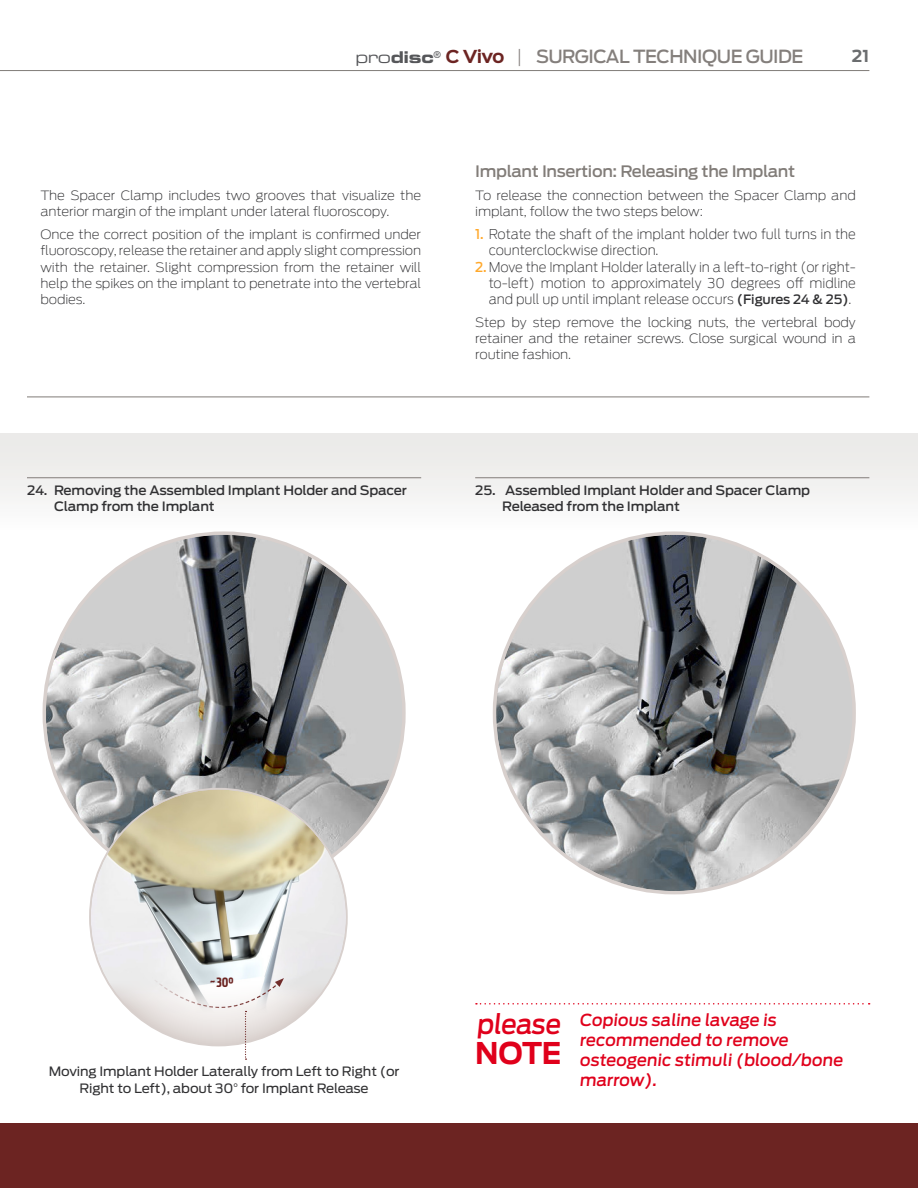
<style>
.page{position:relative;width:918px;height:1188px;background:#fff}
.page>*{position:absolute;margin:0;border:0;box-sizing:border-box;transform-origin:0 0}
.t1{font:700 30px "Antenna";color:#e0001b;scale:.95 1}
.t2{font:500 27px "Antenna";color:#e0001b;scale:.95 1}
.t3{font:500 18px "Antenna";letter-spacing:-.025em;color:#847f7c}
.t4{font:500 16.5px/19.8px "Antenna";color:#e0001b}
.t5{font:700 16.5px "Antenna";color:#6b6d6f}
.t6{font:500 15.6px "Antenna";letter-spacing:-.02em;color:#817c78;scale:1.05 1}
.t7{font:300 13.5px "Antenna";letter-spacing:-.005em;color:#313133}
.t8{font:300 12.9px/16.2px "Antenna";letter-spacing:-.01em;color:#313133;scale:1.04 1}
.t9{font:500 12.9px/16.2px "Antenna";letter-spacing:-.01em;color:#313133;scale:1.05 1}
.t10{font:12.9px/16.5px "Antenna";letter-spacing:-.01em;color:#313133;text-align:center;scale:1.05 1}
.t11{font:700 12.75px "Antenna Extra Cond";color:#6c2422;scale:1.05 1}
.s1{font-family:"Eurostile Extended Two";font-weight:400;font-size:16.2px;color:#56575a}
.s2{font-family:"Eurostile Bold Extended Two";font-weight:400;font-size:16.2px;color:#56575a}
.s3{font-family:"Sinkin Sans 700";font-weight:700;font-size:16.2px;color:#6c2422}
.s4{font-weight:300}
.s5{font-weight:500;color:#ffa92c}
.s6{font-weight:500;font-size:12.9px}
</style>
<div class="page">
<hr style="left:0;top:70px;width:869px;height:1px;background:#817c78">
<svg style="left:476px;top:1003px;width:394px;height:2px"></svg>
<div style="left:0;top:433px;width:918px;height:96px;background:#f1f1f0"></div>
<hr style="left:27px;top:478px;width:394px;height:1px;background:#817c78">
<hr style="left:475px;top:478px;width:394px;height:1px;background:#817c78">
<hr style="left:27px;top:397px;width:842px;height:1px;background:#817c78">
<img style="left:46px;top:535px;width:356px;height:356px;border-radius:178px">
<img style="left:496px;top:535px;width:357px;height:356px;border-radius:178px">
<img style="left:91px;top:790px;width:255px;height:225px">
<svg style="left:150px;top:976px;width:134px;height:84px"></svg>
<div style="left:0;top:1123px;width:918px;height:65px;background:#6c2422"></div>
<h3 class="t3" style="left:355px;top:46px;width:450px"><span class="s1">pro</span><span class="s2">disc</span><sup>®</sup> <span class="s3">C Vivo</span> <span class="s4">|</span> SURGICAL TECHNIQUE GUIDE</h3>
<p class="t6" style="left:475px;top:162px;width:306px">Implant Insertion: Releasing the Implant</p>
<p class="t5" style="left:852px;top:44px;width:19px">21</p>
<p class="t8" style="left:40px;top:187px;width:368px">The Spacer Clamp includes two grooves that visualize the anterior margin of the implant under lateral fluoroscopy.</p>
<p class="t8" style="left:40px;top:226px;width:368px;text-align:justify">Once the correct position of the implant is confirmed under fluoroscopy, release the retainer and apply slight compression with the retainer. Slight compression from the retainer will help the spikes on the implant to penetrate into the vertebral bodies.</p>
<p class="t8" style="left:475px;top:187px;width:368px">To release the connection between the Spacer Clamp and implant, follow the two steps below:</p>
<p class="t7" style="left:475px;top:226px;width:382px"><span class="s5">1.</span> Rotate the shaft of the implant holder two full turns in the</p>
<p class="t7" style="left:489px;top:242px;width:171px">counterclockwise direction.</p>
<p class="t7" style="left:475px;top:258px;width:382px"><span class="s5">2.</span>Move the Implant Holder laterally in a left-to-right (or right-</p>
<p class="t7" style="left:489px;top:274px;width:369px">to-left) motion to approximately 30 degrees off midline</p>
<p class="t7" style="left:489px;top:290px;width:364px">and pull up until implant release occurs <span class="s6">(Figures 24 &amp; 25)</span>.</p>
<p class="t8" style="left:475px;top:314px;width:368px;text-align:justify">Step by step remove the locking nuts, the vertebral body retainer and the retainer screws. Close surgical wound in a routine fashion.</p>
<p class="t9" style="left:54px;top:482px;width:338px;text-indent:-27px">24. Removing the Assembled Implant Holder and Spacer<br>Clamp from the Implant</p>
<p class="t9" style="left:502px;top:482px;width:295px;text-indent:-27px">25. Assembled Implant Holder and Spacer Clamp<br>Released from the Implant</p>
<p class="t11" style="left:210px;top:975px;width:24px">~ 30°</p>
<p class="t10" style="left:49px;top:1064px;width:336px">Moving Implant Holder Laterally from Left to Right (or<br>Right to Left), about 30<sup>°</sup> for Implant Release</p>
<h2 class="t2" style="left:477px;top:1008px;width:93px">please</h2>
<h1 class="t1" style="left:475px;top:1032px;width:92px">NOTE</h1>
<p class="t4" style="left:580px;top:1011px;width:267px">Copious saline lavage is recommended to remove osteogenic stimuli (blood/bone marrow).</p>
</div>
